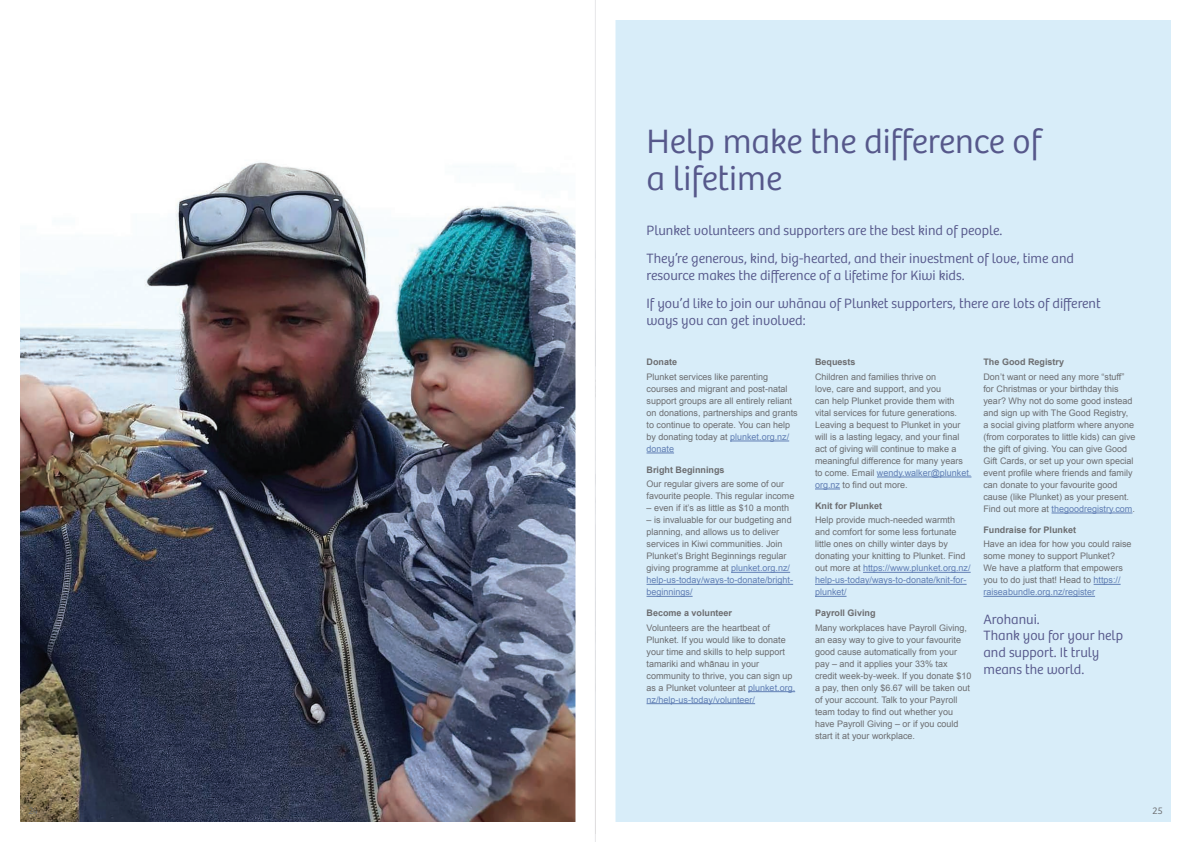
<style>
.page{position:relative;width:1191px;height:842px;background:#fff}
.page>*{position:absolute;margin:0;border:0;box-sizing:border-box;transform-origin:0 0}
.Headings{font:300 35px/37px "Bree";color:#56588b}
.Intro_copy{font:300 14px/16.8px "Bree";color:#56588b}
.t1{font:300 10px "Bree";color:#6c6d70}
.body_copy{font:9px/12px "Arial";color:#6c6d70}
.body_copy-2{font:700 9px "Arial";color:#6c6d70}
.s1{color:#607eb4}
</style>
<div class="page">
<div style="left:605px;top:10px;width:576px;height:822px;background:#d8edf9"></div>
<div style="left:595px;top:0;width:596px;height:842px;border:20px solid #fff"></div>
<img style="left:21px;top:162px;width:553px;height:659px">
<hr style="left:730px;top:441px;width:59px;height:1px;background:#607eb4">
<svg style="left:646px;top:453px;width:28px;height:1px"></svg>
<hr style="left:731px;top:572px;width:59px;height:1px;background:#607eb4">
<hr style="left:646px;top:584px;width:147px;height:1px;background:#607eb4">
<hr style="left:646px;top:596px;width:46px;height:1px;background:#607eb4">
<hr style="left:748px;top:691px;width:47px;height:1px;background:#607eb4">
<hr style="left:646px;top:703px;width:109px;height:1px;background:#607eb4">
<hr style="left:877px;top:477px;width:94px;height:1px;background:#607eb4">
<svg style="left:815px;top:489px;width:25px;height:1px"></svg>
<hr style="left:863px;top:572px;width:107px;height:1px;background:#607eb4">
<hr style="left:815px;top:584px;width:151px;height:1px;background:#607eb4">
<hr style="left:815px;top:596px;width:31px;height:1px;background:#607eb4">
<hr style="left:1051px;top:513px;width:81px;height:1px;background:#607eb4">
<svg style="left:1093px;top:584px;width:27px;height:1px"></svg>
<hr style="left:983px;top:596px;width:112px;height:1px;background:#607eb4">
<hr style="left:595px;top:0;width:1px;height:842px;background:#e6e7e9">
<p class="Headings" style="left:646px;top:123px;width:397px">Help make the difference of a lifetime</p>
<p class="Intro_copy" style="left:646px;top:222px;width:357px">Plunket volunteers and supporters are the best kind of people.</p>
<p class="Intro_copy" style="left:646px;top:250px;width:429px">They’re generous, kind, big-hearted, and their investment of love, time and resource makes the difference of a lifetime for Kiwi kids.</p>
<p class="Intro_copy" style="left:646px;top:295px;width:456px">If you’d like to join our whānau of Plunket supporters, there are lots of different ways you can get involved:</p>
<p class="body_copy-2" style="left:646px;top:356px;width:32px">Donate</p>
<p class="body_copy" style="left:646px;top:371px;width:153px">Plunket services like parenting courses and migrant and post-natal support groups are all entirely reliant on donations, partnerships and grants to continue to operate. You can help by donating today at <span class="s1">plunket.org.nz/ donate</span></p>
<p class="body_copy-2" style="left:646px;top:463px;width:80px">Bright Beginnings</p>
<p class="body_copy" style="left:646px;top:478px;width:149px">Our regular givers are some of our favourite people. This regular income</p>
<p class="body_copy" style="left:646px;top:502px;width:144px">– even if it’s as little as $10 a month</p>
<p class="body_copy" style="left:646px;top:514px;width:148px">– is invaluable for our budgeting and planning, and allows us to deliver services in Kiwi communities. Join Plunket’s Bright Beginnings regular giving programme at <span class="s1">plunket.org.nz/ help-us-today/ways-to-donate/bright&shy;beginnings/</span></p>
<p class="body_copy-2" style="left:646px;top:607px;width:87px">Become a volunteer</p>
<p class="body_copy" style="left:646px;top:622px;width:150px">Volunteers are the heartbeat of Plunket. If you would like to donate your time and skills to help support tamariki and whānau in your community to thrive, you can sign up as a Plunket volunteer at <span class="s1">plunket.org. nz/help-us-today/volunteer/</span></p>
<p class="body_copy-2" style="left:983px;top:356px;width:82px">The Good Registry</p>
<p class="body_copy" style="left:983px;top:371px;width:154px">Don’t want or need any more “stuff” for Christmas or your birthday this year? Why not do some good instead and sign up with The Good Registry,<br>a social giving platform where anyone (from corporates to little kids) can give the gift of giving. You can give Good Gift Cards, or set up your own special event profile where friends and family can donate to your favourite good cause (like Plunket) as your present.<br>Find out more at <span class="s1">thegoodregistry.com</span>.</p>
<p class="body_copy-2" style="left:983px;top:523px;width:94px">Fundraise for Plunket</p>
<p class="body_copy" style="left:983px;top:538px;width:150px">Have an idea for how you could raise some money to support Plunket?<br>We have a platform that empowers you to do just that! Head to <span class="s1">https:// raiseabundle.org.nz/register</span></p>
<p class="Intro_copy" style="left:983px;top:611px;width:141px">Arohanui.<br>Thank you for your help and support. It truly means the world.</p>
<p class="body_copy-2" style="left:815px;top:356px;width:42px">Bequests</p>
<p class="body_copy" style="left:815px;top:371px;width:158px">Children and families thrive on<br>love, care and support, and you<br>can help Plunket provide them with vital services for future generations.<br>Leaving a bequest to Plunket in your will is a lasting legacy, and your final act of giving will continue to make a meaningful difference for many years to come. Email <span class="s1">wendy.walker@plunket. org.nz</span> to find out more.</p>
<p class="body_copy-2" style="left:815px;top:499px;width:69px">Knit for Plunket</p>
<p class="body_copy" style="left:815px;top:514px;width:157px">Help provide much-needed warmth and comfort for some less fortunate little ones on chilly winter days by donating your knitting to Plunket. Find out more at <span class="s1">https://www.plunket.org.nz/ help-us-today/ways-to-donate/knit-for&shy;plunket/</span></p>
<p class="body_copy-2" style="left:815px;top:607px;width:62px">Payroll Giving</p>
<p class="body_copy" style="left:815px;top:622px;width:158px">Many workplaces have Payroll Giving, an easy way to give to your favourite good cause automatically from your pay – and it applies your 33% tax credit week-by-week. If you donate $10 a pay, then only $6.67 will be taken out of your account. Talk to your Payroll team today to find out whether you have Payroll Giving – or if you could start it at your workplace.</p>
<p class="t1" style="left:28px;top:804px;width:11px">24</p>
<p class="t1" style="left:1152px;top:804px;width:11px">25</p>
</div>
